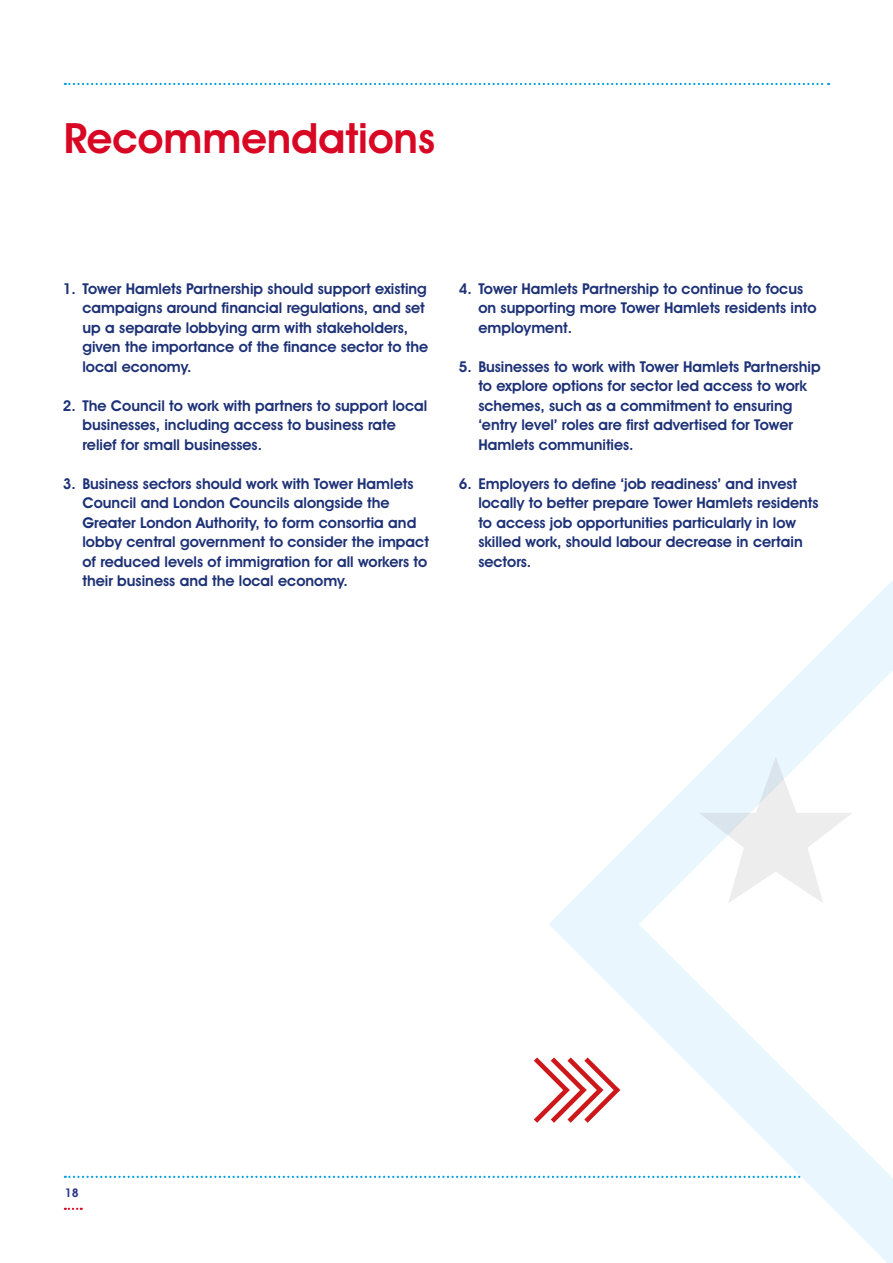
<style>
.page{position:relative;width:893px;height:1263px;background:#fff}
.page>*{position:absolute;margin:0;border:0;box-sizing:border-box;transform-origin:0 0}
.t1{font:600 42px "Avant Garde IT Cby BT";color:#d80825}
.t2{font:600 15px/19.5px "Avant Garde IT Cby BT";color:#1d3176}
.t3{font:600 12px "Avant Garde IT Cby BT";color:#283583}
</style>
<div class="page">
<svg style="left:65px;top:83px;width:764px;height:2px"></svg>
<svg style="left:65px;top:1176px;width:484px;height:2px"></svg>
<svg style="left:65px;top:1208px;width:17px;height:2px"></svg>
<svg style="left:549px;top:580px;width:344px;height:683px"></svg>
<svg style="left:699px;top:757px;width:154px;height:146px"></svg>
<svg style="left:534px;top:1057px;width:86px;height:66px"></svg>
<h1 class="t1" style="left:64px;top:113px;width:373px">Recommendations</h1>
<p class="t2" style="left:82px;top:278px;width:347px;text-indent:-20px">1. Tower Hamlets Partnership should support existing campaigns around financial regulations, and set up a separate lobbying arm with stakeholders, given the importance of the finance sector to the local economy.</p>
<p class="t2" style="left:82px;top:395px;width:346px;text-indent:-20px">2. The Council to work with partners to support local businesses, including access to business rate relief for small businesses.</p>
<p class="t2" style="left:82px;top:473px;width:348px;text-indent:-20px">3. Business sectors should work with Tower Hamlets Council and London Councils alongside the Greater London Authority, to form consortia and lobby central government to consider the impact of reduced levels of immigration for all workers to their business and the local economy.</p>
<p class="t2" style="left:478px;top:278px;width:340px;text-indent:-20px">4. Tower Hamlets Partnership to continue to focus on supporting more Tower Hamlets residents into employment.</p>
<p class="t2" style="left:478px;top:356px;width:344px;text-indent:-20px">5. Businesses to work with Tower Hamlets Partnership to explore options for sector led access to work schemes, such as a commitment to ensuring ‘entry level’ roles are first advertised for Tower Hamlets communities.</p>
<p class="t2" style="left:478px;top:473px;width:342px;text-indent:-20px">6. Employers to define ‘job readiness’ and invest locally to better prepare Tower Hamlets residents to access job opportunities particularly in low skilled work, should labour decrease in certain sectors.</p>
<p class="t3" style="left:65px;top:1185px;width:15px">18</p>
</div>
